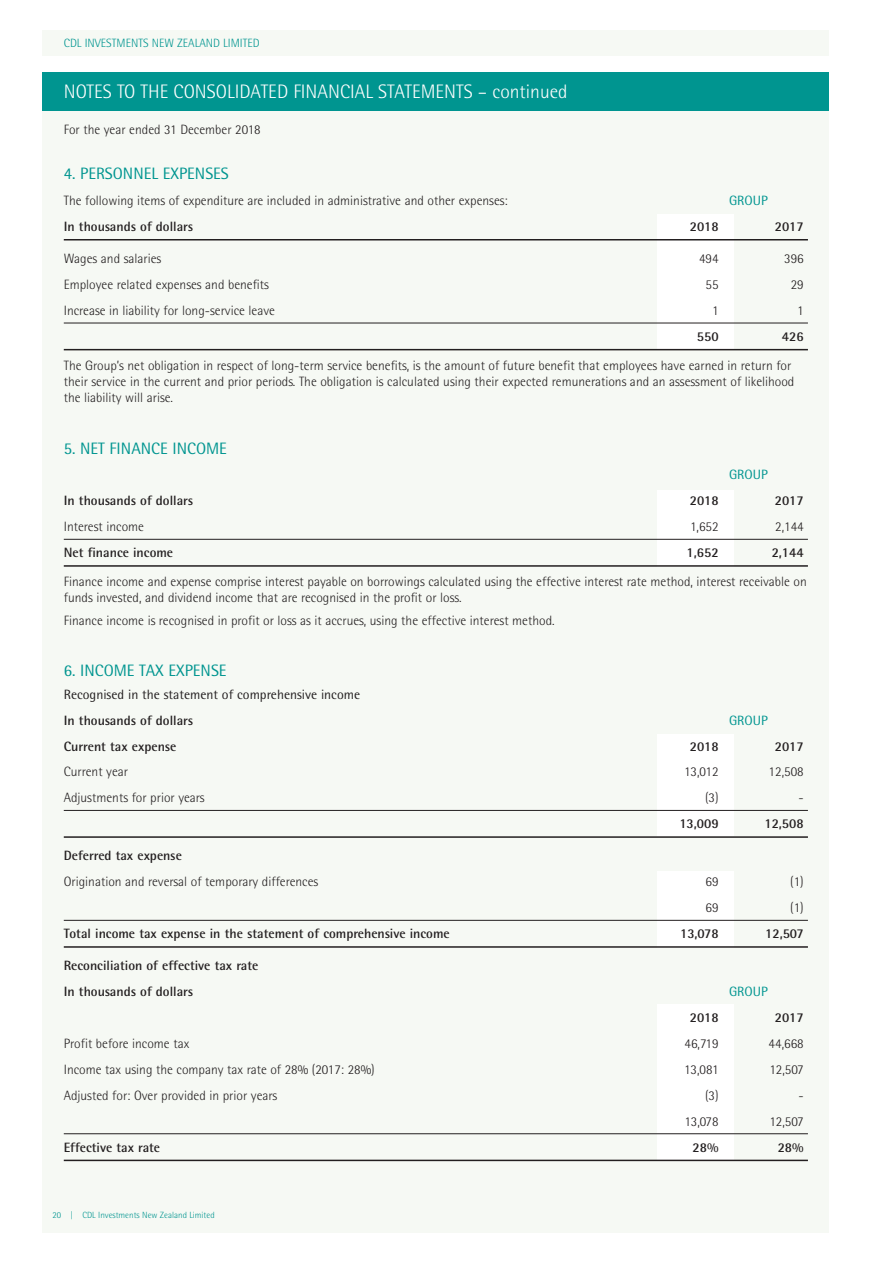
<style>
.page{position:relative;width:893px;height:1263px;background:#fff}
.page>*{position:absolute;margin:0;border:0;box-sizing:border-box;transform-origin:0 0}
.t1{font:300 19.5px "Rotis Semi Sans";color:#fff}
.t2{font:16.5px "Rotis Semi Sans";color:#009590}
.t3{font:300 13.5px/16.2px "Rotis Semi Sans";color:#231f20}
.t4{font:700 13.5px/26px "Rotis Semi Sans";color:#231f20}
.t5{font:13.5px "Rotis Semi Sans";color:#231f20}
.t6{font:13.5px "Rotis Semi Sans";color:#009590}
.t7{font:300 12px "Rotis Semi Sans";color:#009590}
.t8{font:300 9px "Rotis Semi Sans";color:#009590}
</style>
<div class="page">
<div style="left:43px;top:72px;width:786px;height:1160px;background:#f6f9f4"></div>
<div style="left:43px;top:30px;width:786px;height:25px;background:#f6f9f4"></div>
<div style="left:43px;top:72px;width:786px;height:39px;background:#009590"></div>
<div style="left:657px;top:215px;width:76px;height:135px;background:#fff"></div>
<div style="left:657px;top:490px;width:76px;height:77px;background:#fff"></div>
<div style="left:657px;top:734px;width:76px;height:102px;background:#fff"></div>
<div style="left:657px;top:871px;width:76px;height:77px;background:#fff"></div>
<div style="left:657px;top:1005px;width:76px;height:156px;background:#fff"></div>
<hr style="left:64px;top:239px;width:744px;height:1px;background:#231f20">
<hr style="left:64px;top:323px;width:744px;height:1px;background:#231f20">
<hr style="left:64px;top:349px;width:744px;height:1px;background:#231f20">
<hr style="left:64px;top:539px;width:744px;height:1px;background:#231f20">
<hr style="left:64px;top:565px;width:744px;height:2px;background:#231f20">
<hr style="left:64px;top:810px;width:744px;height:1px;background:#231f20">
<hr style="left:64px;top:836px;width:744px;height:2px;background:#231f20">
<hr style="left:64px;top:920px;width:744px;height:1px;background:#231f20">
<hr style="left:64px;top:946px;width:744px;height:2px;background:#231f20">
<hr style="left:64px;top:1133px;width:744px;height:1px;background:#231f20">
<hr style="left:64px;top:1160px;width:744px;height:1px;background:#231f20">
<p class="t7" style="left:64px;top:36px;width:197px">CDL INVESTMENTS NEW ZEALAND LIMITED</p>
<h1 class="t1" style="left:64px;top:80px;width:505px">NOTES TO THE CONSOLIDATED FINANCIAL STATEMENTS – continued</h1>
<p class="t3" style="left:64px;top:121px;width:198px">For the year ended 31 December 2018</p>
<p class="t2" style="left:64px;top:164px;width:167px">4. PERSONNEL EXPENSES</p>
<p class="t3" style="left:64px;top:192px;width:446px">The following items of expenditure are included in administrative and other expenses:</p>
<p class="t6" style="left:729px;top:192px;width:40px">GROUP</p>
<p class="t4" style="left:64px;top:213px;width:131px">In thousands of dollars</p>
<p class="t4" style="left:690px;top:213px;width:30px">2018</p>
<p class="t4" style="left:775px;top:213px;width:30px">2017</p>
<p class="t3" style="left:64px;top:250px;width:99px">Wages and salaries</p>
<p class="t3" style="left:699px;top:250px;width:21px">494</p>
<p class="t3" style="left:784px;top:250px;width:21px">396</p>
<p class="t3" style="left:64px;top:276px;width:207px">Employee related expenses and benefits</p>
<p class="t3" style="left:706px;top:276px;width:15px">55</p>
<p class="t3" style="left:791px;top:276px;width:15px">29</p>
<p class="t3" style="left:64px;top:302px;width:213px">Increase in liability for long-service leave</p>
<p class="t3" style="left:712px;top:302px;width:8px">1</p>
<p class="t3" style="left:797px;top:302px;width:8px">1</p>
<p class="t4" style="left:697px;top:323px;width:23px">550</p>
<p class="t4" style="left:782px;top:323px;width:23px">426</p>
<p class="t3" style="left:64px;top:357px;width:732px">The Group’s net obligation in respect of long-term service benefits, is the amount of future benefit that employees have earned in return for their service in the current and prior periods. The obligation is calculated using their expected remunerations and an assessment of likelihood the liability will arise.</p>
<p class="t2" style="left:64px;top:438px;width:165px">5. NET FINANCE INCOME</p>
<p class="t6" style="left:729px;top:467px;width:40px">GROUP</p>
<p class="t4" style="left:64px;top:487px;width:131px">In thousands of dollars</p>
<p class="t4" style="left:690px;top:487px;width:30px">2018</p>
<p class="t4" style="left:775px;top:487px;width:30px">2017</p>
<p class="t3" style="left:64px;top:518px;width:82px">Interest income</p>
<p class="t3" style="left:690px;top:518px;width:30px">1,652</p>
<p class="t3" style="left:775px;top:518px;width:30px">2,144</p>
<p class="t4" style="left:64px;top:539px;width:111px">Net finance income</p>
<p class="t4" style="left:687px;top:539px;width:33px">1,652</p>
<p class="t4" style="left:772px;top:539px;width:33px">2,144</p>
<p class="t3" style="left:64px;top:573px;width:745px">Finance income and expense comprise interest payable on borrowings calculated using the effective interest rate method, interest receivable on funds invested, and dividend income that are recognised in the profit or loss.</p>
<p class="t3" style="left:64px;top:612px;width:492px">Finance income is recognised in profit or loss as it accrues, using the effective interest method.</p>
<p class="t2" style="left:64px;top:661px;width:164px">6. INCOME TAX EXPENSE</p>
<p class="t5" style="left:64px;top:686px;width:298px">Recognised in the statement of comprehensive income</p>
<p class="t4" style="left:64px;top:707px;width:131px">In thousands of dollars</p>
<p class="t6" style="left:729px;top:712px;width:40px">GROUP</p>
<p class="t4" style="left:64px;top:733px;width:114px">Current tax expense</p>
<p class="t4" style="left:690px;top:733px;width:30px">2018</p>
<p class="t4" style="left:775px;top:733px;width:30px">2017</p>
<p class="t3" style="left:64px;top:764px;width:66px">Current year</p>
<p class="t3" style="left:684px;top:764px;width:36px">13,012</p>
<p class="t3" style="left:769px;top:764px;width:37px">12,508</p>
<p class="t3" style="left:64px;top:790px;width:142px">Adjustments for prior years</p>
<p class="t3" style="left:705px;top:790px;width:15px">(3)</p>
<p class="t3" style="left:798px;top:790px;width:7px">-</p>
<p class="t4" style="left:679px;top:810px;width:41px">13,009</p>
<p class="t4" style="left:764px;top:810px;width:41px">12,508</p>
<p class="t4" style="left:64px;top:843px;width:120px">Deferred tax expense</p>
<p class="t3" style="left:64px;top:874px;width:256px">Origination and reversal of temporary differences</p>
<p class="t3" style="left:706px;top:874px;width:15px">69</p>
<p class="t3" style="left:790px;top:874px;width:15px">(1)</p>
<p class="t3" style="left:706px;top:899px;width:15px">69</p>
<p class="t3" style="left:790px;top:899px;width:15px">(1)</p>
<p class="t4" style="left:64px;top:920px;width:388px">Total income tax expense in the statement of comprehensive income</p>
<p class="t4" style="left:680px;top:920px;width:40px">13,078</p>
<p class="t4" style="left:765px;top:920px;width:40px">12,507</p>
<p class="t4" style="left:64px;top:952px;width:196px">Reconciliation of effective tax rate<br>In thousands of dollars</p>
<p class="t6" style="left:729px;top:984px;width:40px">GROUP</p>
<p class="t4" style="left:690px;top:1004px;width:30px">2018</p>
<p class="t4" style="left:775px;top:1004px;width:30px">2017</p>
<p class="t3" style="left:64px;top:1035px;width:127px">Profit before income tax</p>
<p class="t3" style="left:685px;top:1035px;width:36px">46,719</p>
<p class="t3" style="left:769px;top:1035px;width:37px">44,668</p>
<p class="t3" style="left:64px;top:1061px;width:313px">Income tax using the company tax rate of 28% (2017: 28%)</p>
<p class="t3" style="left:684px;top:1061px;width:36px">13,081</p>
<p class="t3" style="left:769px;top:1061px;width:36px">12,507</p>
<p class="t3" style="left:64px;top:1087px;width:215px">Adjusted for: Over provided in prior years</p>
<p class="t3" style="left:705px;top:1087px;width:15px">(3)</p>
<p class="t3" style="left:798px;top:1087px;width:7px">-</p>
<p class="t3" style="left:684px;top:1113px;width:36px">13,078</p>
<p class="t3" style="left:769px;top:1113px;width:36px">12,507</p>
<p class="t4" style="left:64px;top:1134px;width:98px">Effective tax rate</p>
<p class="t4" style="left:693px;top:1134px;width:28px">28%</p>
<p class="t4" style="left:778px;top:1134px;width:28px">28%</p>
<p class="t8" style="left:53px;top:1210px;width:164px">20 | CDL Investments New Zealand Limited</p>
</div>
